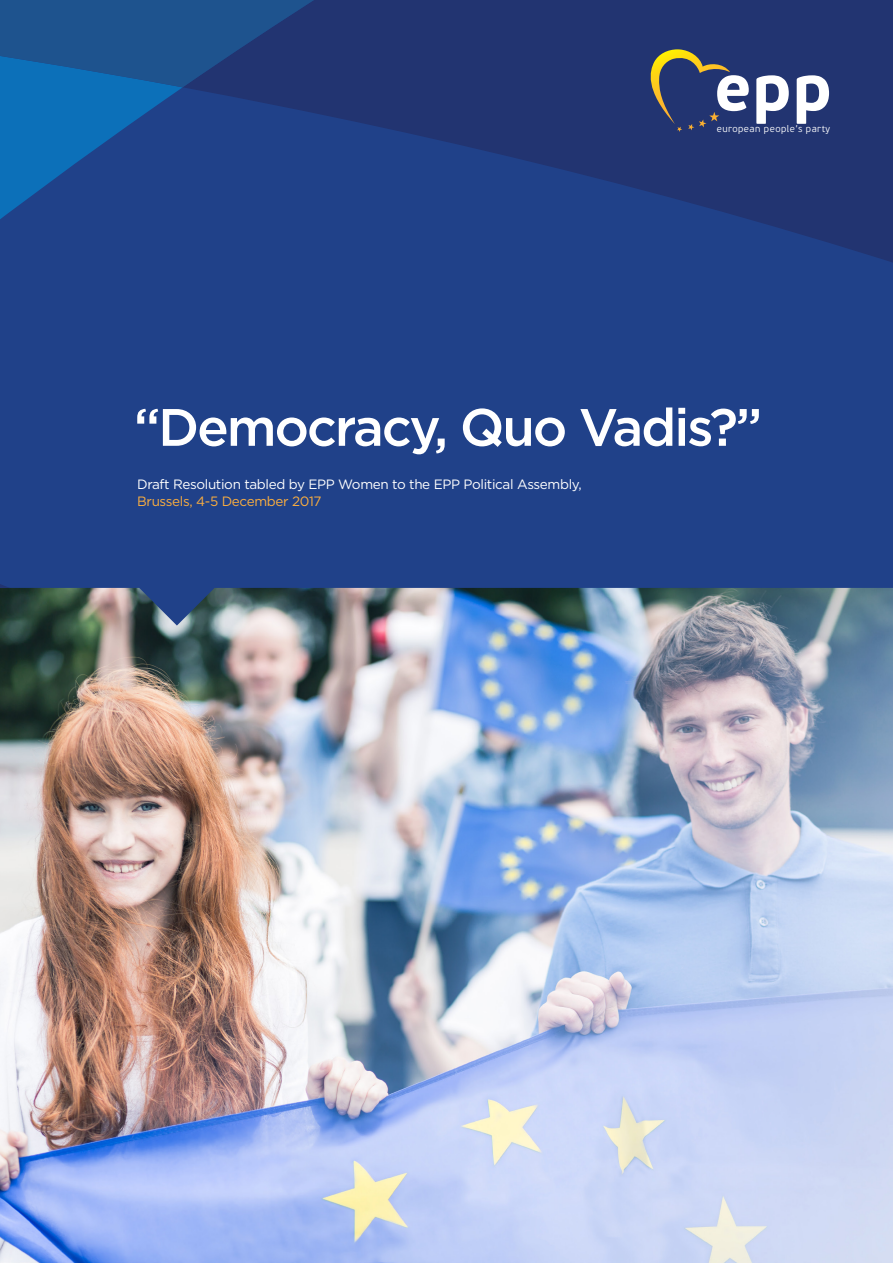
<style>
.page{position:relative;width:893px;height:1263px;background:#fff}
.page>*{position:absolute;margin:0;border:0;box-sizing:border-box;transform-origin:0 0}
.t1{font:700 65.55px "PF Beau Sans Pro";color:#fff}
.t2{font:500 52.5px "Gotham";letter-spacing:-.04em;color:#fff}
.t3{font:13.5px "Gotham";letter-spacing:-.025em;color:#fff}
.t4{font:13.5px "Gotham";letter-spacing:-.025em;color:#fbae3f}
.t5{font:300 9.6px "PF Beau Sans Pro";letter-spacing:.05em;color:#fff}
</style>
<div class="page">
<img style="left:0;top:625px;width:893px;height:638px">
<div style="left:183px;top:305px;width:710px;height:204px;background:#204189"></div>
<svg style="left:0;top:87px;width:183px;height:384px;background:#1c4891"></svg>
<svg style="left:675px;top:509px;width:218px;height:116px;background:#38568a"></svg>
<svg style="left:0;top:471px;width:675px;height:154px;background:#304d86"></svg>
<svg style="left:183px;top:0;width:710px;height:305px;background:#213a7c"></svg>
<svg style="left:0;top:0;width:329px;height:87px;background:#1d4e8b"></svg>
<svg style="left:644px;top:49px;width:86px;height:83px;background:#3f4964"></svg>
<p class="t1" style="left:714px;top:47px;width:119px">epp</p>
<p class="t5" style="left:717px;top:123px;width:115px">european people’s party</p>
<p class="t2" style="left:134px;top:393px;width:630px">“Democracy, Quo Vadis?”</p>
<p class="t3" style="left:137px;top:476px;width:446px">Draft Resolution tabled by EPP Women to the EPP Political Assembly,</p>
<p class="t4" style="left:137px;top:492px;width:186px">Brussels, 4-5 December 2017</p>
</div>
